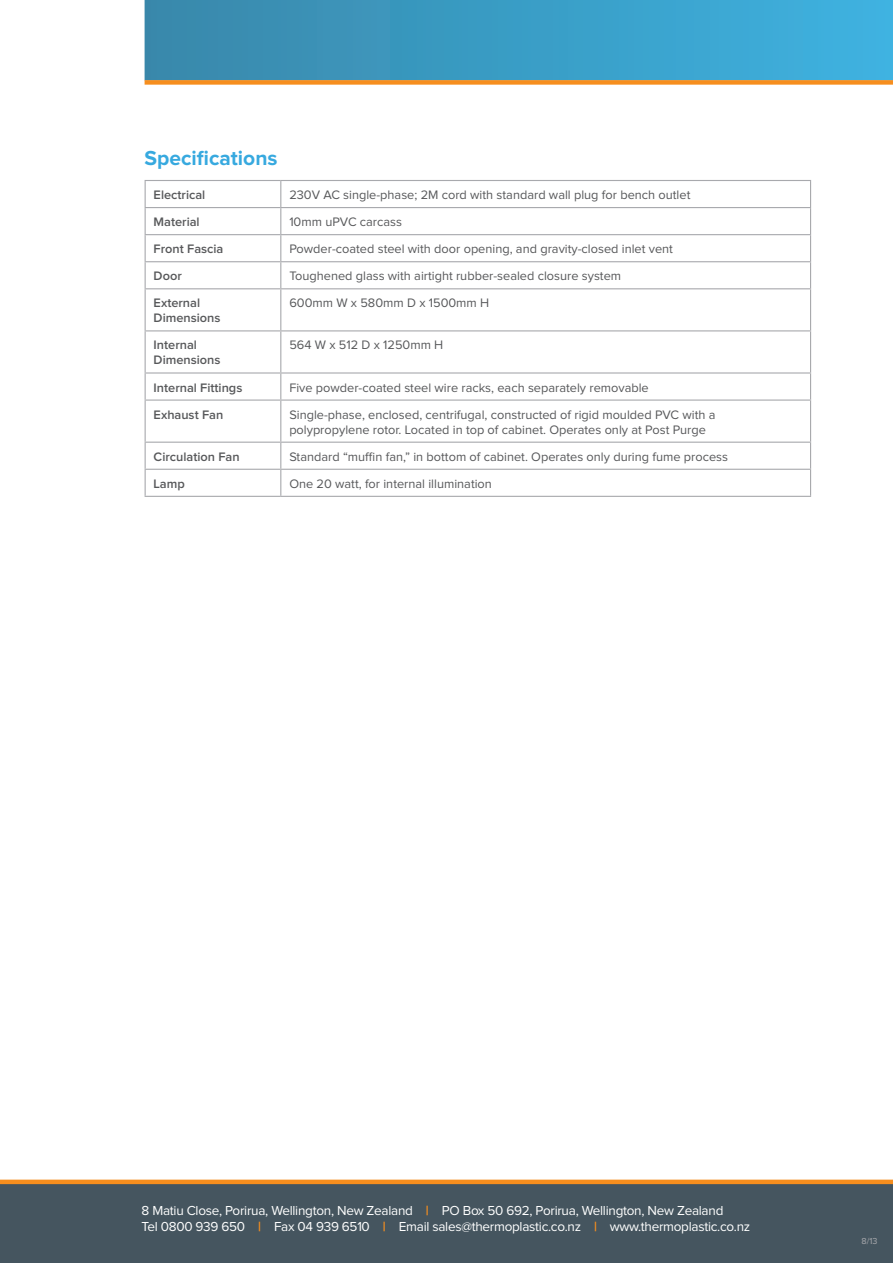
<style>
.page{position:relative;width:893px;height:1263px;background:#fff}
.page>*{position:absolute;margin:0;border:0;box-sizing:border-box;transform-origin:0 0}
.t1{font:700 21px "Proxima Nova";color:#37a9df}
.t2{font:13.5px/16.5px "Proxima Nova";letter-spacing:-.02em;color:#fff}
.t3{font:12.75px/15px "Proxima Nova";color:#57585a}
.t4{font:600 12.75px/15px "Proxima Nova";color:#57585a}
.t5{font:9px "Proxima Nova";color:#a8a9ad}
.s1{font-weight:700;color:#f68e1e}
</style>
<div class="page">
<div style="left:0;top:1180px;width:893px;height:83px;background:#45555f"></div>
<div style="left:0;top:1179px;width:893px;height:5px;background:#f68e1e"></div>
<div style="left:145px;top:0;width:748px;height:80px;background:linear-gradient(to right,#3988aa,#3db2e0)"></div>
<div style="left:145px;top:80px;width:748px;height:5px;background:#f68e1e"></div>
<hr style="left:145px;top:180px;width:136px;height:1px;background:#a8a9ad">
<hr style="left:281px;top:180px;width:530px;height:1px;background:#a8a9ad">
<hr style="left:145px;top:207px;width:136px;height:1px;background:#a8a9ad">
<hr style="left:281px;top:207px;width:530px;height:1px;background:#a8a9ad">
<hr style="left:145px;top:234px;width:136px;height:1px;background:#a8a9ad">
<hr style="left:281px;top:234px;width:530px;height:1px;background:#a8a9ad">
<hr style="left:145px;top:261px;width:136px;height:1px;background:#a8a9ad">
<svg style="left:145px;top:181px;width:1px;height:107px"></svg>
<hr style="left:281px;top:261px;width:530px;height:1px;background:#a8a9ad">
<svg style="left:280px;top:181px;width:1px;height:107px"></svg>
<svg style="left:810px;top:181px;width:1px;height:107px"></svg>
<hr style="left:145px;top:288px;width:136px;height:1px;background:#a8a9ad">
<hr style="left:145px;top:289px;width:1px;height:41px;background:#a8a9ad">
<hr style="left:281px;top:288px;width:530px;height:1px;background:#a8a9ad">
<hr style="left:280px;top:289px;width:1px;height:41px;background:#a8a9ad">
<hr style="left:810px;top:289px;width:1px;height:41px;background:#a8a9ad">
<hr style="left:145px;top:330px;width:136px;height:1px;background:#a8a9ad">
<hr style="left:145px;top:331px;width:1px;height:41px;background:#a8a9ad">
<hr style="left:281px;top:330px;width:530px;height:1px;background:#a8a9ad">
<hr style="left:280px;top:331px;width:1px;height:41px;background:#a8a9ad">
<hr style="left:810px;top:331px;width:1px;height:41px;background:#a8a9ad">
<hr style="left:145px;top:372px;width:136px;height:2px;background:#a8a9ad">
<svg style="left:145px;top:374px;width:1px;height:25px"></svg>
<hr style="left:281px;top:372px;width:530px;height:2px;background:#a8a9ad">
<svg style="left:280px;top:374px;width:1px;height:25px"></svg>
<svg style="left:810px;top:374px;width:1px;height:25px"></svg>
<hr style="left:145px;top:399px;width:136px;height:2px;background:#a8a9ad">
<hr style="left:145px;top:401px;width:1px;height:41px;background:#a8a9ad">
<hr style="left:281px;top:399px;width:530px;height:2px;background:#a8a9ad">
<hr style="left:280px;top:401px;width:1px;height:41px;background:#a8a9ad">
<hr style="left:810px;top:401px;width:1px;height:41px;background:#a8a9ad">
<hr style="left:145px;top:442px;width:136px;height:1px;background:#a8a9ad">
<hr style="left:281px;top:442px;width:530px;height:1px;background:#a8a9ad">
<hr style="left:145px;top:469px;width:136px;height:1px;background:#a8a9ad">
<svg style="left:145px;top:443px;width:1px;height:53px"></svg>
<hr style="left:281px;top:469px;width:530px;height:1px;background:#a8a9ad">
<svg style="left:280px;top:443px;width:1px;height:53px"></svg>
<svg style="left:810px;top:443px;width:1px;height:53px"></svg>
<hr style="left:145px;top:496px;width:136px;height:1px;background:#a8a9ad">
<hr style="left:281px;top:496px;width:530px;height:1px;background:#a8a9ad">
<h1 class="t1" style="left:145px;top:149px;width:134px">Specifications</h1>
<p class="t4" style="left:154px;top:188px;width:53px">Electrical</p>
<p class="t3" style="left:289px;top:188px;width:403px">230V AC single-phase; 2M cord with standard wall plug for bench outlet</p>
<p class="t4" style="left:154px;top:215px;width:48px">Material</p>
<p class="t3" style="left:289px;top:215px;width:114px">10mm uPVC carcass</p>
<p class="t4" style="left:154px;top:242px;width:71px">Front Fascia</p>
<p class="t3" style="left:289px;top:242px;width:385px">Powder-coated steel with door opening, and gravity-closed inlet vent</p>
<p class="t4" style="left:154px;top:269px;width:30px">Door</p>
<p class="t3" style="left:289px;top:269px;width:333px">Toughened glass with airtight rubber-sealed closure system</p>
<p class="t4" style="left:154px;top:296px;width:68px">External<br>Dimensions</p>
<p class="t3" style="left:289px;top:296px;width:201px">600mm W x 580mm D x 1500mm H</p>
<p class="t4" style="left:154px;top:338px;width:68px">Internal<br>Dimensions</p>
<p class="t3" style="left:289px;top:338px;width:156px">564 W x 512 D x 1250mm H</p>
<p class="t4" style="left:154px;top:380px;width:90px">Internal Fittings</p>
<p class="t3" style="left:289px;top:380px;width:361px">Five powder-coated steel wire racks, each separately removable</p>
<p class="t4" style="left:154px;top:407px;width:71px">Exhaust Fan</p>
<p class="t3" style="left:289px;top:407px;width:428px">Single-phase, enclosed, centrifugal, constructed of rigid moulded PVC with a polypropylene rotor. Located in top of cabinet. Operates only at Post Purge</p>
<p class="t4" style="left:154px;top:449px;width:87px">Circulation Fan</p>
<p class="t3" style="left:289px;top:449px;width:440px">Standard “muffin fan,” in bottom of cabinet. Operates only during fume process</p>
<p class="t4" style="left:154px;top:477px;width:33px">Lamp</p>
<p class="t3" style="left:289px;top:477px;width:204px">One 20 watt, for internal illumination</p>
<p class="t2" style="left:142px;top:1203px;width:610px">8 Matiu Close, Porirua, Wellington, New Zealand <span class="s1">|</span> PO Box 50 692, Porirua, Wellington, New Zealand<br>Tel 0800 939 650 <span class="s1">|</span> Fax 04 939 6510 <span class="s1">|</span> Email sales@thermoplastic.co.nz <span class="s1">|</span> www.thermoplastic.co.nz</p>
<p class="t5" style="left:862px;top:1236px;width:17px">8/13</p>
</div>
